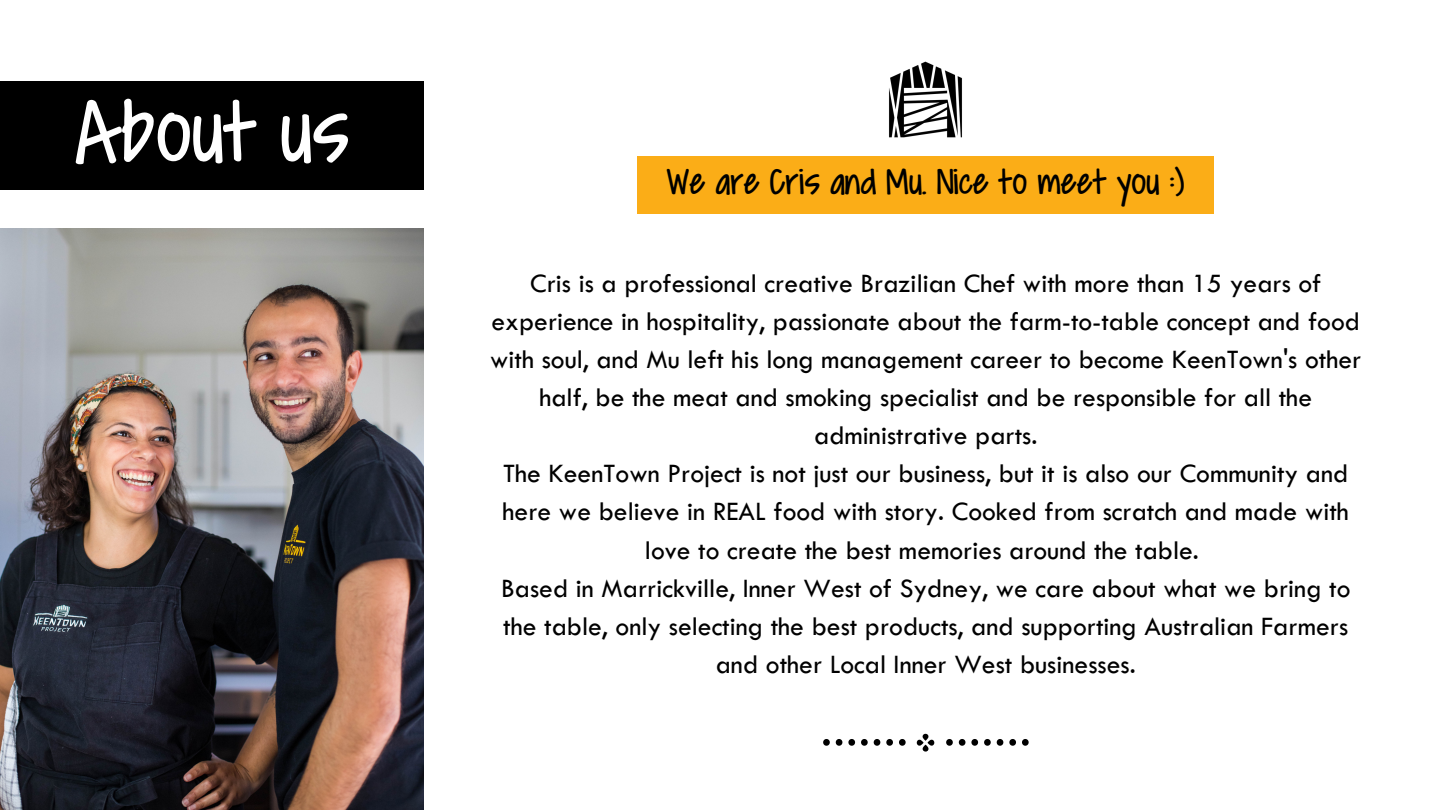
<style>
.page{position:relative;width:1440px;height:810px;background:#fff}
.page>*{position:absolute;margin:0;border:0;box-sizing:border-box;transform-origin:0 0}
.t1{font:97.5px "Covered By Your Grace";color:#fff}
.t2{font:40.5px "Covered By Your Grace";color:#000}
.t3{font:27.6px/38.1px "Tw Cen";color:#000;text-align:center}
</style>
<div class="page">
<div style="left:0;top:81px;width:424px;height:109px;background:#000"></div>
<img style="left:0;top:228px;width:424px;height:582px">
<div style="left:637px;top:156px;width:577px;height:58px;background:#fbad17"></div>
<img style="left:889px;top:61px;width:73px;height:77px">
<svg style="left:917px;top:734px;width:17px;height:18px"></svg>
<svg style="left:899px;top:739px;width:7px;height:7px"></svg>
<svg style="left:886px;top:739px;width:7px;height:7px"></svg>
<svg style="left:874px;top:739px;width:6px;height:7px"></svg>
<svg style="left:861px;top:739px;width:7px;height:7px"></svg>
<svg style="left:848px;top:739px;width:7px;height:7px"></svg>
<svg style="left:836px;top:739px;width:6px;height:7px"></svg>
<svg style="left:823px;top:739px;width:7px;height:7px"></svg>
<svg style="left:1022px;top:739px;width:7px;height:7px"></svg>
<svg style="left:1009px;top:739px;width:7px;height:7px"></svg>
<svg style="left:997px;top:739px;width:6px;height:7px"></svg>
<svg style="left:984px;top:739px;width:7px;height:7px"></svg>
<svg style="left:971px;top:739px;width:7px;height:7px"></svg>
<svg style="left:959px;top:739px;width:6px;height:7px"></svg>
<svg style="left:946px;top:739px;width:7px;height:7px"></svg>
<h1 class="t1" style="left:75px;top:85px;width:276px">About us</h1>
<h2 class="t2" style="left:667px;top:163px;width:519px">We are Cris and Mu. Nice to meet you :)</h2>
<p class="t3" style="left:490px;top:264px;width:873px">Cris is a professional creative Brazilian Chef with more than 15 years of experience in hospitality, passionate about the farm-to-table concept and food with soul, and Mu left his long management career to become KeenTown's other half, be the meat and smoking specialist and be responsible for all the administrative parts.<br>The KeenTown Project is not just our business, but it is also our Community and here we believe in REAL food with story. Cooked from scratch and made with love to create the best memories around the table.<br>Based in Marrickville, Inner West of Sydney, we care about what we bring to the table, only selecting the best products, and supporting Australian Farmers and other Local Inner West businesses.</p>
</div>
